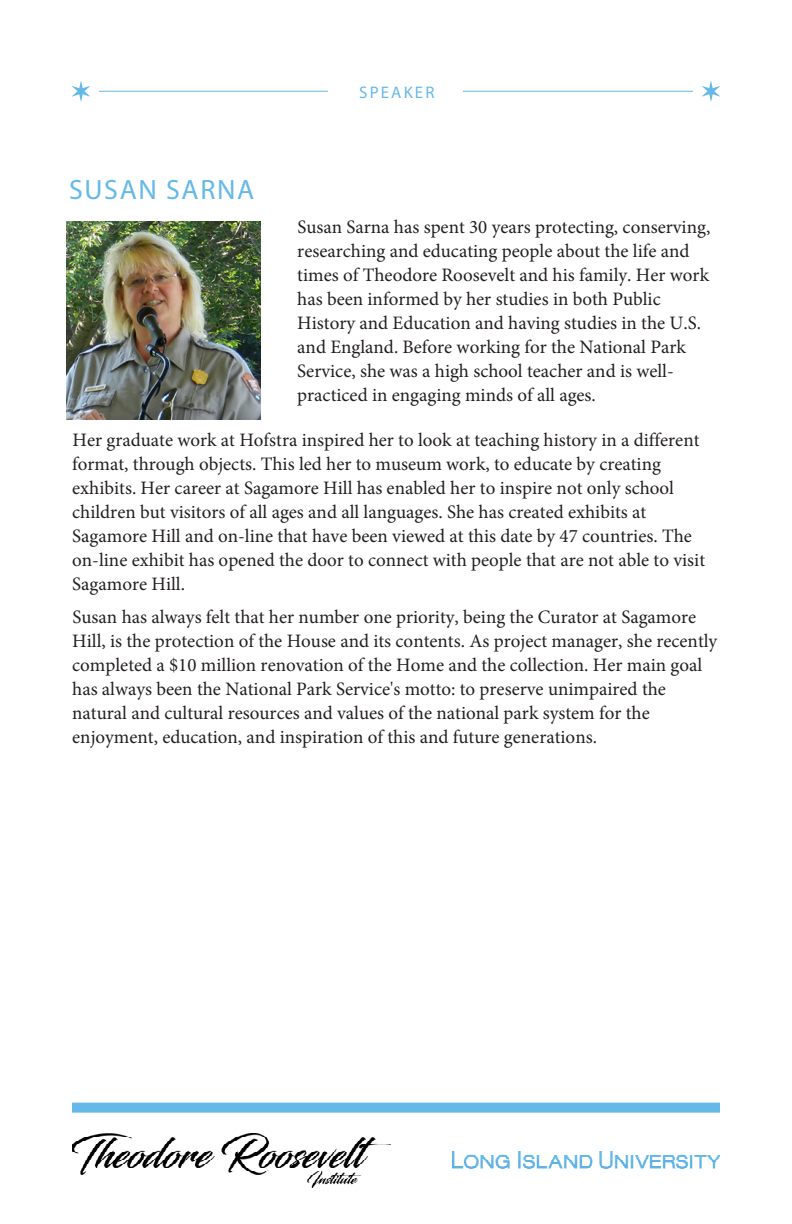
<style>
.page{position:relative;width:792px;height:1224px;background:#fff}
.page>*{position:absolute;margin:0;border:0;box-sizing:border-box;transform-origin:0 0}
.t1{font:28px "Myriad Pro";letter-spacing:.06em;color:#64b9e8}
.t2{font:19px/24px "Minion Pro";color:#231f20}
.t3{font:16.8px "Myriad Pro";letter-spacing:.13em;color:#64b9e8}
</style>
<div class="page">
<img style="left:66px;top:222px;width:194px;height:197px">
<hr style="left:99px;top:91px;width:594px;height:1px;background:#64b9e8">
<div style="left:328px;top:80px;width:136px;height:18px;background:#fff"></div>
<svg style="left:72px;top:81px;width:18px;height:21px"></svg>
<svg style="left:702px;top:81px;width:18px;height:21px"></svg>
<div style="left:72px;top:1103px;width:648px;height:10px;background:#64b9e8"></div>
<img style="left:453px;top:1152px;width:267px;height:17px">
<img style="left:72px;top:1133px;width:319px;height:54px">
<p class="t1" style="left:69px;top:173px;width:187px">SUSAN SARNA</p>
<p class="t3" style="left:359px;top:82px;width:77px">SPEAKER</p>
<p class="t2" style="left:297px;top:215px;width:415px">Susan Sarna has spent 30 years protecting, conserving, researching and educating people about the life and times of Theodore Roosevelt and his family. Her work has been informed by her studies in both Public History and Education and having studies in the U.S. and England. Before working for the National Park Service, she was a high school teacher and is well&shy;practiced in engaging minds of all ages.</p>
<p class="t2" style="left:72px;top:428px;width:634px">Her graduate work at Hofstra inspired her to look at teaching history in a different format, through objects. This led her to museum work, to educate by creating exhibits. Her career at Sagamore Hill has enabled her to inspire not only school children but visitors of all ages and all languages. She has created exhibits at Sagamore Hill and on-line that have been viewed at this date by 47 countries. The on-line exhibit has opened the door to connect with people that are not able to visit Sagamore Hill.</p>
<p class="t2" style="left:72px;top:605px;width:647px">Susan has always felt that her number one priority, being the Curator at Sagamore Hill, is the protection of the House and its contents. As project manager, she recently completed a $10 million renovation of the Home and the collection. Her main goal has always been the National Park Service's motto: to preserve unimpaired the natural and cultural resources and values of the national park system for the enjoyment, education, and inspiration of this and future generations.</p>
</div>
